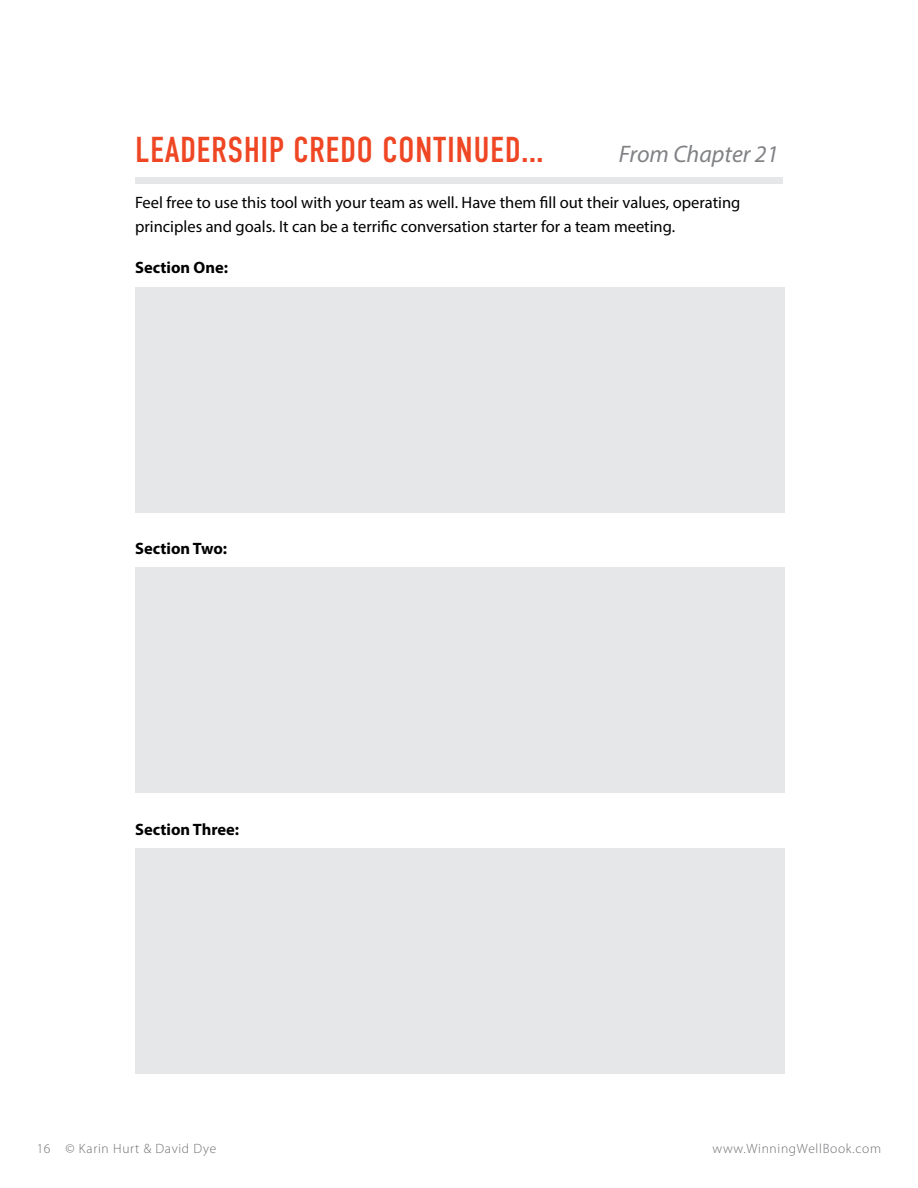
<style>
.page{position:relative;width:918px;height:1188px;background:#fff}
.page>*{position:absolute;margin:0;border:0;box-sizing:border-box;transform-origin:0 0}
.t1{font:36px "DIN Condensed";letter-spacing:.01em;color:#ef4624}
.t2{font:italic 24px "Myriad Pro";color:#808285}
.t3{font:16.5px/24px "Myriad Pro";color:#000}
.t4{font:700 16.5px "Myriad Pro";color:#000}
.t5{font:300 13.5px "Myriad Pro";letter-spacing:.05em;color:#6d6e71}
</style>
<div class="page">
<div style="left:135px;top:177px;width:648px;height:7px;background:#e6e7e8"></div>
<div style="left:135px;top:287px;width:649px;height:225px;background:#e6e7e8"></div>
<div style="left:135px;top:568px;width:649px;height:225px;background:#e6e7e8"></div>
<div style="left:135px;top:849px;width:649px;height:225px;background:#e6e7e8"></div>
<h1 class="t1" style="left:135px;top:130px;width:410px">LEADERSHIP CREDO CONTINUED...</h1>
<h2 class="t2" style="left:619px;top:139px;width:161px">From Chapter 21</h2>
<p class="t3" style="left:135px;top:190px;width:607px">Feel free to use this tool with your team as well. Have them fill out their values, operating principles and goals. It can be a terrific conversation starter for a team meeting.</p>
<p class="t4" style="left:135px;top:257px;width:95px">Section One:</p>
<p class="t4" style="left:135px;top:538px;width:94px">Section Two:</p>
<p class="t4" style="left:135px;top:818px;width:106px">Section Three:</p>
<p class="t5" style="left:37px;top:1140px;width:181px">16 © Karin Hurt &amp; David Dye</p>
<p class="t5" style="left:713px;top:1140px;width:170px">www.WinningWellBook.com</p>
</div>
